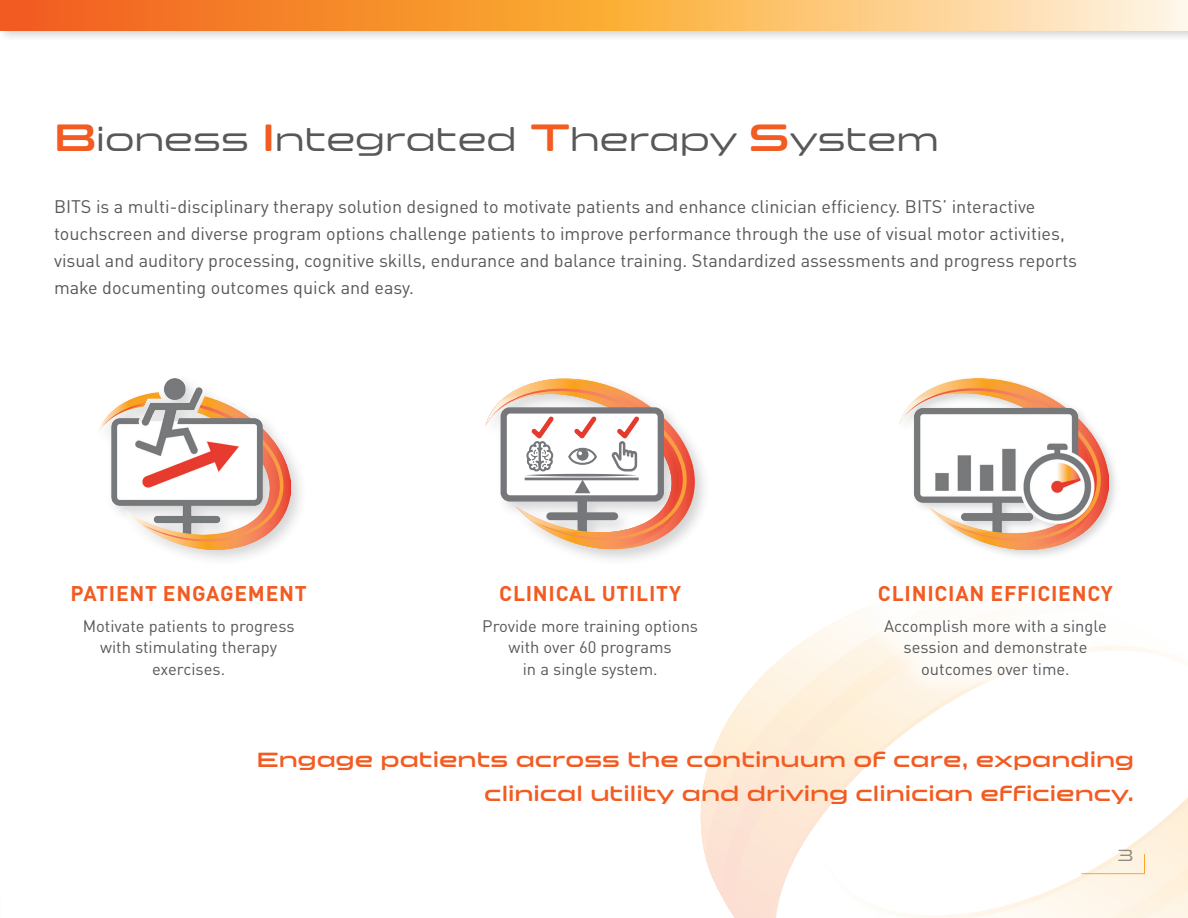
<style>
.page{position:relative;width:1188px;height:918px;background:#fff}
.page>*{position:absolute;margin:0;border:0;box-sizing:border-box;transform-origin:0 0}
.t1{font:32.85px "Clonoid";color:#57585a}
.t2{font:600 21px/33.5px "Clonoid";color:#f25b21;text-align:right}
.t3{font:700 21px "DINOT";letter-spacing:.035em;color:#f25b21}
.t4{font:18px/27px "DINOT";color:#57585a}
.t5{font:16.5px/21.6px "DINOT";color:#57585a;text-align:center}
.t6{font:16.5px "Clonoid";color:#919295}
.s1{font-weight:600;font-size:38.85px;color:#f25b21}
</style>
<div class="page">
<svg style="left:700px;top:633px;width:116px;height:262px"></svg>
<svg style="left:816px;top:614px;width:35px;height:210px"></svg>
<svg style="left:851px;top:612px;width:98px;height:306px"></svg>
<svg style="left:979px;top:888px;width:75px;height:30px"></svg>
<svg style="left:1054px;top:797px;width:134px;height:121px"></svg>
<div style="left:0;top:0;width:1188px;height:43px;background:#231f20;opacity:.2"></div>
<svg style="left:0;top:0;width:1188px;height:31px;background:#f9a95a"></svg>
<div style="left:896px;top:375px;width:225px;height:187px;background:#231f20;opacity:.2"></div>
<img style="left:896px;top:379px;width:212px;height:170px">
<div style="left:854px;top:560px;width:284px;height:140px;background:#fff"></div>
<div style="left:481px;top:373px;width:230px;height:193px;background:#231f20;opacity:.2"></div>
<svg style="left:486px;top:379px;width:204px;height:170px"></svg>
<div style="left:93px;top:373px;width:216px;height:194px;background:#231f20;opacity:.2"></div>
<img style="left:93px;top:379px;width:198px;height:170px">
<div style="left:47px;top:560px;width:284px;height:140px;background:#fff"></div>
<p class="t1" style="left:54px;top:119px;width:886px"><span class="s1">B</span>ioness <span class="s1">I</span>ntegrated <span class="s1">T</span>herapy <span class="s1">S</span>ystem</p>
<p class="t4" style="left:54px;top:193px;width:1025px">BITS is a multi-disciplinary therapy solution designed to motivate patients and enhance clinician efficiency. BITS’ interactive touchscreen and diverse program options challenge patients to improve performance through the use of visual motor activities, visual and auditory processing, cognitive skills, endurance and balance training. Standardized assessments and progress reports make documenting outcomes quick and easy.</p>
<p class="t3" style="left:71px;top:580px;width:238px">PATIENT ENGAGEMENT</p>
<p class="t5" style="left:83px;top:615px;width:213px">Motivate patients to progress with stimulating therapy</p>
<p class="t5" style="left:152px;top:658px;width:74px">exercises.</p>
<p class="t3" style="left:499px;top:580px;width:183px">CLINICAL UTILITY</p>
<p class="t5" style="left:482px;top:615px;width:217px">Provide more training options with over 60 programs<br>in a single system.</p>
<p class="t3" style="left:878px;top:580px;width:236px">CLINICIAN EFFICIENCY</p>
<p class="t5" style="left:884px;top:615px;width:224px">Accomplish more with a single session and demonstrate outcomes over time.</p>
<p class="t2" style="left:257px;top:743px;width:879px">Engage patients across the continuum of care, expanding clinical utility and driving clinician efficiency.</p>
<p class="t6" style="left:1117px;top:845px;width:18px">3</p>
</div>
